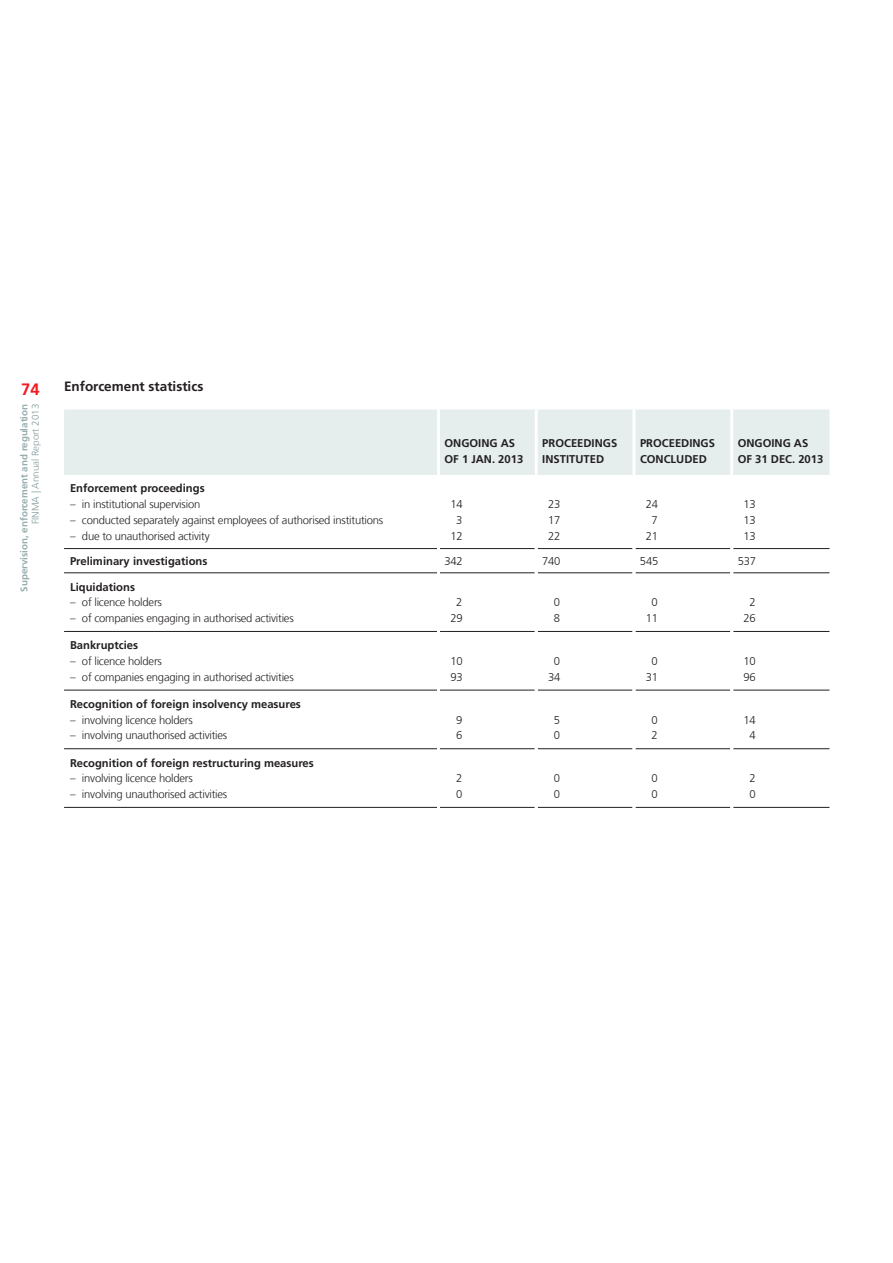
<style>
.page{position:relative;width:893px;height:1263px;background:#fff}
.page>*{position:absolute;margin:0;border:0;box-sizing:border-box;transform-origin:0 0}
.t1{font:700 16.5px "Frutiger LT Com";color:#ee1d23}
._1_Copy_bold__Titel{font:700 13.5px "Frutiger LT Com";color:#231f20}
._4_Tabelle_Copy_7_5p{font:300 11.25px "Frutiger LT Com";letter-spacing:-.02em;color:#231f20}
._4_Tabelle_bold_7_5p{font:700 11.25px "Frutiger LT Com";color:#231f20}
._4_Tabelle_Titelchen{font:700 11.25px/15.8px "Frutiger LT Com";color:#231f20}
.t2{font:700 9.75px "Frutiger LT Com";color:#96aead}
.t3{font:300 9.75px "Frutiger LT Com";color:#859c9c}
</style>
<div class="page">
<div style="left:64px;top:409px;width:765px;height:66px;background:#e5eded"></div>
<hr style="left:64px;top:548px;width:373px;height:1px;background:#231f20">
<hr style="left:64px;top:572px;width:373px;height:1px;background:#231f20">
<hr style="left:64px;top:631px;width:373px;height:1px;background:#231f20">
<hr style="left:64px;top:690px;width:373px;height:1px;background:#231f20">
<hr style="left:64px;top:748px;width:373px;height:1px;background:#231f20">
<hr style="left:64px;top:807px;width:373px;height:1px;background:#231f20">
<hr style="left:440px;top:548px;width:95px;height:1px;background:#231f20">
<hr style="left:538px;top:548px;width:94px;height:1px;background:#231f20">
<hr style="left:635px;top:548px;width:95px;height:1px;background:#231f20">
<hr style="left:733px;top:548px;width:96px;height:1px;background:#231f20">
<hr style="left:440px;top:572px;width:95px;height:1px;background:#231f20">
<hr style="left:538px;top:572px;width:94px;height:1px;background:#231f20">
<hr style="left:635px;top:572px;width:95px;height:1px;background:#231f20">
<hr style="left:733px;top:572px;width:96px;height:1px;background:#231f20">
<hr style="left:440px;top:631px;width:95px;height:1px;background:#231f20">
<hr style="left:538px;top:631px;width:94px;height:1px;background:#231f20">
<hr style="left:635px;top:631px;width:95px;height:1px;background:#231f20">
<hr style="left:733px;top:631px;width:96px;height:1px;background:#231f20">
<hr style="left:440px;top:690px;width:95px;height:1px;background:#231f20">
<hr style="left:538px;top:690px;width:94px;height:1px;background:#231f20">
<hr style="left:635px;top:690px;width:95px;height:1px;background:#231f20">
<hr style="left:733px;top:690px;width:96px;height:1px;background:#231f20">
<hr style="left:440px;top:748px;width:95px;height:1px;background:#231f20">
<hr style="left:538px;top:748px;width:94px;height:1px;background:#231f20">
<hr style="left:635px;top:748px;width:95px;height:1px;background:#231f20">
<hr style="left:733px;top:748px;width:96px;height:1px;background:#231f20">
<hr style="left:440px;top:807px;width:95px;height:1px;background:#231f20">
<hr style="left:538px;top:807px;width:94px;height:1px;background:#231f20">
<hr style="left:635px;top:807px;width:95px;height:1px;background:#231f20">
<hr style="left:733px;top:807px;width:96px;height:1px;background:#231f20">
<hr style="left:437px;top:409px;width:3px;height:66px;background:#fff">
<hr style="left:535px;top:409px;width:3px;height:66px;background:#fff">
<hr style="left:632px;top:409px;width:3px;height:66px;background:#fff">
<hr style="left:730px;top:409px;width:3px;height:66px;background:#fff">
<h1 class="t1" style="left:21px;top:380px;width:20px">74</h1>
<p class="t2" style="left:18px;top:592px;width:189px;rotate:-90deg">Supervision, enforcement and regulation</p>
<p class="t3" style="left:30px;top:524px;width:122px;rotate:-90deg">FINMA | Annual Report 2013</p>
<p class="_1_Copy_bold__Titel" style="left:64px;top:378px;width:141px">Enforcement statistics</p>
<p class="_4_Tabelle_bold_7_5p" style="left:70px;top:482px;width:136px">Enforcement proceedings</p>
<p class="_4_Tabelle_Copy_7_5p" style="left:70px;top:498px;width:132px">– in institutional supervision</p>
<p class="_4_Tabelle_Copy_7_5p" style="left:70px;top:513px;width:315px">– conducted separately against employees of authorised institutions</p>
<p class="_4_Tabelle_Copy_7_5p" style="left:70px;top:529px;width:141px">– due to unauthorised activity</p>
<p class="_4_Tabelle_Titelchen" style="left:444px;top:435px;width:80px">ONGOING AS<br>OF 1 JAN. 2013</p>
<p class="_4_Tabelle_Titelchen" style="left:542px;top:435px;width:77px">PROCEEDINGS</p>
<p class="_4_Tabelle_Titelchen" style="left:542px;top:451px;width:63px">INSTITUTED</p>
<p class="_4_Tabelle_Titelchen" style="left:640px;top:435px;width:77px">PROCEEDINGS</p>
<p class="_4_Tabelle_Titelchen" style="left:640px;top:451px;width:68px">CONCLUDED</p>
<p class="_4_Tabelle_Titelchen" style="left:738px;top:435px;width:87px">ONGOING AS<br>OF 31 DEC. 2013</p>
<p class="_4_Tabelle_Copy_7_5p" style="left:450px;top:498px;width:14px">14</p>
<p class="_4_Tabelle_Copy_7_5p" style="left:456px;top:513px;width:8px">3</p>
<p class="_4_Tabelle_Copy_7_5p" style="left:450px;top:529px;width:14px">12</p>
<p class="_4_Tabelle_Copy_7_5p" style="left:548px;top:498px;width:14px">23</p>
<p class="_4_Tabelle_Copy_7_5p" style="left:548px;top:513px;width:14px">17</p>
<p class="_4_Tabelle_Copy_7_5p" style="left:548px;top:529px;width:14px">22</p>
<p class="_4_Tabelle_Copy_7_5p" style="left:646px;top:498px;width:14px">24</p>
<p class="_4_Tabelle_Copy_7_5p" style="left:652px;top:513px;width:8px">7</p>
<p class="_4_Tabelle_Copy_7_5p" style="left:646px;top:529px;width:14px">21</p>
<p class="_4_Tabelle_Copy_7_5p" style="left:743px;top:498px;width:14px">13</p>
<p class="_4_Tabelle_Copy_7_5p" style="left:743px;top:513px;width:14px">13</p>
<p class="_4_Tabelle_Copy_7_5p" style="left:743px;top:529px;width:14px">13</p>
<p class="_4_Tabelle_bold_7_5p" style="left:70px;top:554px;width:139px">Preliminary investigations</p>
<p class="_4_Tabelle_Copy_7_5p" style="left:444px;top:554px;width:20px">342</p>
<p class="_4_Tabelle_Copy_7_5p" style="left:542px;top:554px;width:20px">740</p>
<p class="_4_Tabelle_Copy_7_5p" style="left:640px;top:554px;width:20px">545</p>
<p class="_4_Tabelle_Copy_7_5p" style="left:738px;top:554px;width:20px">537</p>
<p class="_4_Tabelle_bold_7_5p" style="left:70px;top:580px;width:67px">Liquidations</p>
<p class="_4_Tabelle_Copy_7_5p" style="left:70px;top:596px;width:93px">– of licence holders</p>
<p class="_4_Tabelle_Copy_7_5p" style="left:70px;top:612px;width:225px">– of companies engaging in authorised activities</p>
<p class="_4_Tabelle_Copy_7_5p" style="left:456px;top:596px;width:8px">2</p>
<p class="_4_Tabelle_Copy_7_5p" style="left:450px;top:612px;width:14px">29</p>
<p class="_4_Tabelle_Copy_7_5p" style="left:554px;top:596px;width:8px">0</p>
<p class="_4_Tabelle_Copy_7_5p" style="left:554px;top:612px;width:8px">8</p>
<p class="_4_Tabelle_Copy_7_5p" style="left:652px;top:596px;width:8px">0</p>
<p class="_4_Tabelle_Copy_7_5p" style="left:646px;top:612px;width:14px">11</p>
<p class="_4_Tabelle_Copy_7_5p" style="left:749px;top:596px;width:8px">2</p>
<p class="_4_Tabelle_Copy_7_5p" style="left:743px;top:612px;width:14px">26</p>
<p class="_4_Tabelle_bold_7_5p" style="left:70px;top:639px;width:70px">Bankruptcies</p>
<p class="_4_Tabelle_Copy_7_5p" style="left:70px;top:654px;width:93px">– of licence holders</p>
<p class="_4_Tabelle_Copy_7_5p" style="left:70px;top:670px;width:225px">– of companies engaging in authorised activities</p>
<p class="_4_Tabelle_bold_7_5p" style="left:70px;top:697px;width:232px">Recognition of foreign insolvency measures</p>
<p class="_4_Tabelle_Copy_7_5p" style="left:70px;top:713px;width:124px">– involving licence holders</p>
<p class="_4_Tabelle_Copy_7_5p" style="left:70px;top:729px;width:159px">– involving unauthorised activities</p>
<p class="_4_Tabelle_bold_7_5p" style="left:70px;top:756px;width:245px">Recognition of foreign restructuring measures</p>
<p class="_4_Tabelle_Copy_7_5p" style="left:70px;top:772px;width:124px">– involving licence holders</p>
<p class="_4_Tabelle_Copy_7_5p" style="left:70px;top:788px;width:159px">– involving unauthorised activities</p>
<p class="_4_Tabelle_Copy_7_5p" style="left:450px;top:654px;width:14px">10</p>
<p class="_4_Tabelle_Copy_7_5p" style="left:450px;top:670px;width:14px">93</p>
<p class="_4_Tabelle_Copy_7_5p" style="left:554px;top:654px;width:8px">0</p>
<p class="_4_Tabelle_Copy_7_5p" style="left:548px;top:670px;width:14px">34</p>
<p class="_4_Tabelle_Copy_7_5p" style="left:652px;top:654px;width:8px">0</p>
<p class="_4_Tabelle_Copy_7_5p" style="left:646px;top:670px;width:14px">31</p>
<p class="_4_Tabelle_Copy_7_5p" style="left:743px;top:654px;width:14px">10</p>
<p class="_4_Tabelle_Copy_7_5p" style="left:743px;top:670px;width:14px">96</p>
<p class="_4_Tabelle_Copy_7_5p" style="left:456px;top:713px;width:8px">9</p>
<p class="_4_Tabelle_Copy_7_5p" style="left:456px;top:729px;width:8px">6</p>
<p class="_4_Tabelle_Copy_7_5p" style="left:554px;top:713px;width:8px">5</p>
<p class="_4_Tabelle_Copy_7_5p" style="left:554px;top:729px;width:8px">0</p>
<p class="_4_Tabelle_Copy_7_5p" style="left:652px;top:713px;width:8px">0</p>
<p class="_4_Tabelle_Copy_7_5p" style="left:652px;top:729px;width:8px">2</p>
<p class="_4_Tabelle_Copy_7_5p" style="left:743px;top:713px;width:14px">14</p>
<p class="_4_Tabelle_Copy_7_5p" style="left:749px;top:729px;width:8px">4</p>
<p class="_4_Tabelle_Copy_7_5p" style="left:456px;top:772px;width:8px">2</p>
<p class="_4_Tabelle_Copy_7_5p" style="left:456px;top:788px;width:8px">0</p>
<p class="_4_Tabelle_Copy_7_5p" style="left:554px;top:772px;width:8px">0</p>
<p class="_4_Tabelle_Copy_7_5p" style="left:554px;top:788px;width:8px">0</p>
<p class="_4_Tabelle_Copy_7_5p" style="left:652px;top:772px;width:8px">0</p>
<p class="_4_Tabelle_Copy_7_5p" style="left:652px;top:788px;width:8px">0</p>
<p class="_4_Tabelle_Copy_7_5p" style="left:749px;top:772px;width:8px">2</p>
<p class="_4_Tabelle_Copy_7_5p" style="left:749px;top:788px;width:8px">0</p>
</div>
